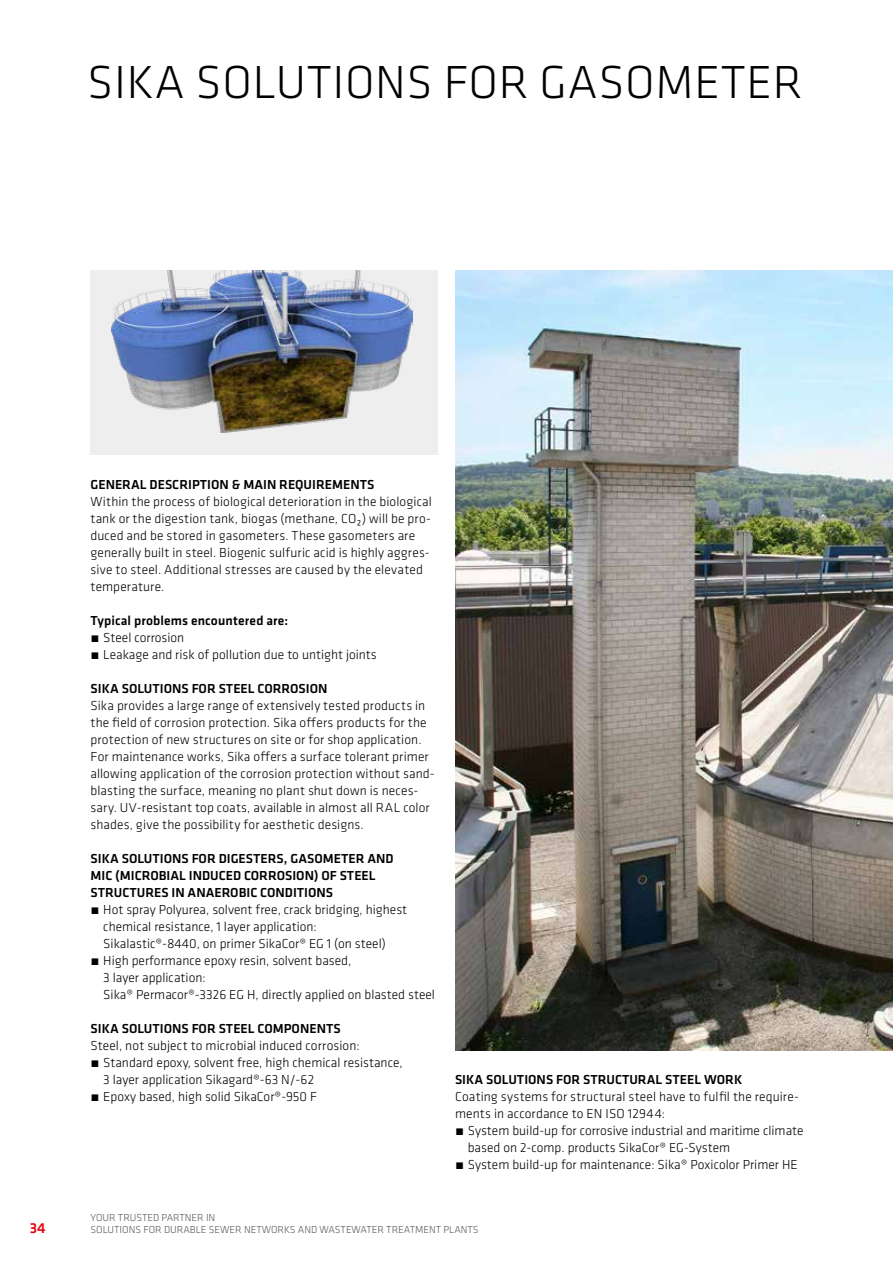
<style>
.page{position:relative;width:893px;height:1263px;background:#fff}
.page>*{position:absolute;margin:0;border:0;box-sizing:border-box;transform-origin:0 0}
.t1{font:300 48px "Klavika";letter-spacing:.015em;color:#000}
.t2{font:500 15px "Klavika";color:#e30613}
.t3{font:300 13.5px/17px "Klavika";color:#000}
.t4{font:500 13.5px/17px "Klavika";color:#000}
.t5{font:300 10.5px/12.6px "Klavika";color:#575756}
</style>
<div class="page">
<div style="left:91px;top:270px;width:347px;height:185px;background:#eee"></div>
<img style="left:111px;top:270px;width:302px;height:163px">
<img style="left:455px;top:270px;width:438px;height:780px">
<h1 class="t1" style="left:87px;top:53px;width:717px">SIKA SOLUTIONS FOR GASOMETER</h1>
<p class="t4" style="left:91px;top:476px;width:285px">GENERAL DESCRIPTION &amp; MAIN REQUIREMENTS</p>
<p class="t3" style="left:91px;top:493px;width:343px">Within the process of biological deterioration in the biological tank or the digestion tank, biogas (methane, CO ) will be pro-</p>
<p class="t3" style="left:91px;top:521px;width:326px;line-height:9.4px;text-indent:266px">²<br>duced and be stored in gasometers. These gasometers are</p>
<p class="t3" style="left:91px;top:544px;width:341px">generally built in steel. Biogenic sulfuric acid is highly aggres&shy;sive to steel. Additional stresses are caused by the elevated temperature.</p>
<p class="t4" style="left:91px;top:612px;width:199px">Typical problems encountered are:</p>
<p class="t3" style="left:91px;top:629px;width:288px">́ Steel corrosion<br>́ Leakage and risk of pollution due to untight joints</p>
<p class="t4" style="left:91px;top:680px;width:238px">SIKA SOLUTIONS FOR STEEL CORROSION</p>
<p class="t3" style="left:91px;top:697px;width:346px">Sika provides a large range of extensively tested products in the field of corrosion protection. Sika offers products for the protection of new structures on site or for shop application.<br>For maintenance works, Sika offers a surface tolerant primer allowing application of the corrosion protection without sand&shy;blasting the surface, meaning no plant shut down is neces&shy;sary. UV-resistant top coats, available in almost all RAL color shades, give the possibility for aesthetic designs.</p>
<p class="t4" style="left:91px;top:850px;width:305px">SIKA SOLUTIONS FOR DIGESTERS, GASOMETER AND<br>MIC (MICROBIAL INDUCED CORROSION) OF STEEL<br>STRUCTURES IN ANAEROBIC CONDITIONS</p>
<p class="t3" style="left:91px;top:901px;width:318px">́ Hot spray Polyurea, solvent free, crack bridging, highest</p>
<p class="t3" style="left:103px;top:918px;width:215px">chemical resistance, 1 layer application:</p>
<p class="t3" style="left:103px;top:935px;width:284px">Sikalastic®-8440, on primer SikaCor® EG 1 (on steel)</p>
<p class="t3" style="left:91px;top:952px;width:262px">́ High performance epoxy resin, solvent based,</p>
<p class="t3" style="left:103px;top:969px;width:104px">3 layer application:</p>
<p class="t3" style="left:103px;top:986px;width:333px">Sika® Permacor®-3326 EG H, directly applied on blasted steel</p>
<p class="t4" style="left:91px;top:1020px;width:252px">SIKA SOLUTIONS FOR STEEL COMPONENTS</p>
<p class="t3" style="left:91px;top:1037px;width:271px">Steel, not subject to microbial induced corrosion:</p>
<p class="t3" style="left:91px;top:1054px;width:314px">́ Standard epoxy, solvent free, high chemical resistance,</p>
<p class="t3" style="left:103px;top:1071px;width:212px">3 layer application Sikagard®-63 N/-62</p>
<p class="t3" style="left:91px;top:1088px;width:228px">́ Epoxy based, high solid SikaCor®-950 F</p>
<p class="t4" style="left:455px;top:1071px;width:289px">SIKA SOLUTIONS FOR STRUCTURAL STEEL WORK</p>
<p class="t3" style="left:455px;top:1088px;width:345px">Coating systems for structural steel have to fulfi l the require-</p>
<p class="t3" style="left:455px;top:1105px;width:212px">ments in accordance to EN ISO 12944:</p>
<p class="t3" style="left:455px;top:1122px;width:350px">́ System build-up for corrosive industrial and maritime climate</p>
<p class="t3" style="left:468px;top:1139px;width:264px">based on 2-comp. products SikaCor® EG-System</p>
<p class="t3" style="left:455px;top:1156px;width:344px">́ System build-up for maintenance: Sika® Poxicolor Primer HE</p>
<p class="t2" style="left:30px;top:1218px;width:17px">34</p>
<p class="t5" style="left:91px;top:1211px;width:390px">YOUR TRUSTED PARTNER IN<br>SOLUTIONS FOR DURABLE SEWER NETWORKS AND WASTEWATER TREATMENT PLANTS</p>
</div>
